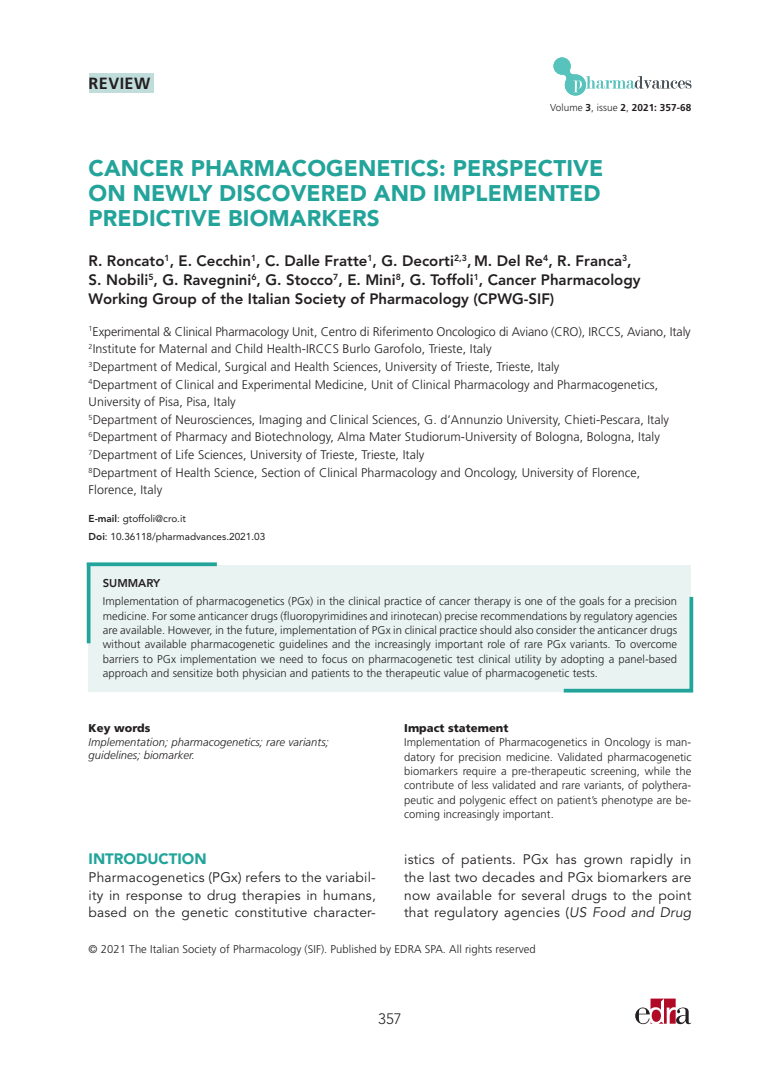
<style>
.page{position:relative;width:780px;height:1088px;background:#fff}
.page>*{position:absolute;margin:0;border:0;box-sizing:border-box;transform-origin:0 0}
.t1{font:900 22.5px/25px "Avenir LT Std";letter-spacing:.005em;color:#23a49b;text-align:justify}
.t2{font:700 16.25px "Frutiger LT Std";letter-spacing:.025em;color:#231f20}
.t3{font:800 15px/18.8px "Avenir LT Std";color:#231f20}
.t4{font:900 15px "Avenir LT Std";color:#23a49b}
.t5{font:300 15px "Avenir";color:#231f20}
.t6{font:13.75px/17.6px "Avenir LT Std";letter-spacing:.015em;color:#231f20;text-align:justify}
.t7{font:300 12.5px/17.6px "Frutiger LT Std";letter-spacing:.005em;color:#231f20}
.t8{font:300 11.25px/14.4px "Frutiger LT Std";letter-spacing:.005em;color:#231f20;text-align:justify}
.t9{font:italic 300 11.25px/13.8px "Frutiger LT Std";letter-spacing:.005em;color:#231f20}
.t10{font:900 11.25px "Frutiger LT Std";letter-spacing:.005em;color:#231f20}
.t11{font:800 11.25px "Avenir LT Std";color:#231f20}
.t12{font:10px/17.2px "Avenir LT Std";color:#231f20}
.t13{font:300 10px "Frutiger LT Std";letter-spacing:.005em;color:#231f20}
.s1{font-weight:700}
.s2{font-weight:800}
.s3{font-style:italic}
</style>
<div class="page">
<svg style="left:635px;top:998px;width:56px;height:26px"></svg>
<svg style="left:553px;top:57px;width:138px;height:39px"></svg>
<div style="left:89px;top:73px;width:64px;height:20px;background:#c1dddb"></div>
<div style="left:89px;top:565px;width:602px;height:126px;background:#e9f3f2"></div>
<hr style="left:87px;top:563px;width:3px;height:80px;background:#23a49b">
<svg style="left:87px;top:562px;width:130px;height:4px"></svg>
<svg style="left:560px;top:596px;width:134px;height:97px"></svg>
<h2 class="t2" style="left:89px;top:73px;width:63px">REVIEW</h2>
<p class="t13" style="left:550px;top:102px;width:143px">Volume <span class="s1">3</span>, issue <span class="s1">2</span>, <span class="s1">2021: 357-68</span></p>
<h1 class="t1" style="left:89px;top:156px;width:516px">CANCER PHARMACOGENETICS: PERSPECTIVE ON NEWLY DISCOVERED AND IMPLEMENTED PREDICTIVE BIOMARKERS</h1>
<h3 class="t3" style="left:89px;top:252px;width:553px">R. Roncato<sup>1</sup>, E. Cecchin<sup>1</sup>, C. Dalle Fratte<sup>1</sup>, G. Decorti<sup>2,3</sup>, M. Del Re<sup>4</sup>, R. Franca<sup>3</sup>,<br>S. Nobili<sup>5</sup>, G. Ravegnini<sup>6</sup>, G. Stocco<sup>7</sup>, E. Mini<sup>8</sup>, G. Toffoli<sup>1</sup>, Cancer Pharmacology<br>Working Group of the Italian Society of Pharmacology (CPWG-SIF)</h3>
<p class="t7" style="left:89px;top:323px;width:603px"><sup>1</sup>Experimental &amp; Clinical Pharmacology Unit, Centro di Riferimento Oncologico di Aviano (CRO), IRCCS, Aviano, Italy <sup>2</sup>Institute for Maternal and Child Health-IRCCS Burlo Garofolo, Trieste, Italy<br><sup>3</sup>Department of Medical, Surgical and Health Sciences, University of Trieste, Trieste, Italy<br><sup>4</sup>Department of Clinical and Experimental Medicine, Unit of Clinical Pharmacology and Pharmacogenetics, University of Pisa, Pisa, Italy<br><sup>5</sup>Department of Neurosciences, Imaging and Clinical Sciences, G. d’Annunzio University, Chieti-Pescara, Italy <sup>6</sup>Department of Pharmacy and Biotechnology, Alma Mater Studiorum-University of Bologna, Bologna, Italy <sup>7</sup>Department of Life Sciences, University of Trieste, Trieste, Italy<br><sup>8</sup>Department of Health Science, Section of Clinical Pharmacology and Oncology, University of Florence, Florence, Italy</p>
<p class="t12" style="left:89px;top:510px;width:178px"><span class="s2">E-mail</span>: gtoffoli@cro.it<br><span class="s2">Doi</span>: 10.36118/pharmadvances.2021.03</p>
<p class="t11" style="left:103px;top:577px;width:59px">SUMMARY</p>
<p class="t8" style="left:103px;top:594px;width:576px">Implementation of pharmacogenetics (PGx) in the clinical practice of cancer therapy is one of the goals for a precision medicine. For some anticancer drugs (fluoropyrimidines and irinotecan) precise recommendations by regulatory agencies are available. However, in the future, implementation of PGx in clinical practice should also consider the anticancer drugs without available pharmacogenetic guidelines and the increasingly important role of rare PGx variants. To overcome barriers to PGx implementation we need to focus on pharmacogenetic test clinical utility by adopting a panel-based approach and sensitize both physician and patients to the therapeutic value of pharmacogenetic tests.</p>
<p class="t10" style="left:89px;top:721px;width:63px">Key words</p>
<p class="t9" style="left:89px;top:735px;width:242px">Implementation; pharmacogenetics; rare variants; guidelines; biomarker.</p>
<h3 class="t4" style="left:89px;top:850px;width:120px">INTRODUCTION</h3>
<p class="t6" style="left:89px;top:869px;width:289px">Pharmacogenetics (PGx) refers to the variabil&shy;ity in response to drug therapies in humans, based on the genetic constitutive character-</p>
<p class="t10" style="left:404px;top:721px;width:106px">Impact statement</p>
<p class="t8" style="left:404px;top:735px;width:289px">Implementation of Pharmacogenetics in Oncology is man&shy;datory for precision medicine. Validated pharmacogenetic biomarkers require a pre-therapeutic screening, while the contribute of less validated and rare variants, of polythera&shy;peutic and polygenic effect on patient’s phenotype are be&shy;coming increasingly important.</p>
<p class="t6" style="left:404px;top:851px;width:289px">istics of patients. PGx has grown rapidly in the last two decades and PGx biomarkers are now available for several drugs to the point that regulatory agencies (<span class="s3">US Food and Drug</span></p>
<p class="t8" style="left:89px;top:941px;width:448px">© 2021 The Italian Society of Pharmacology (SIF). Published by EDRA SPA. All rights reserved</p>
<h3 class="t5" style="left:378px;top:1010px;width:25px">357</h3>
</div>
